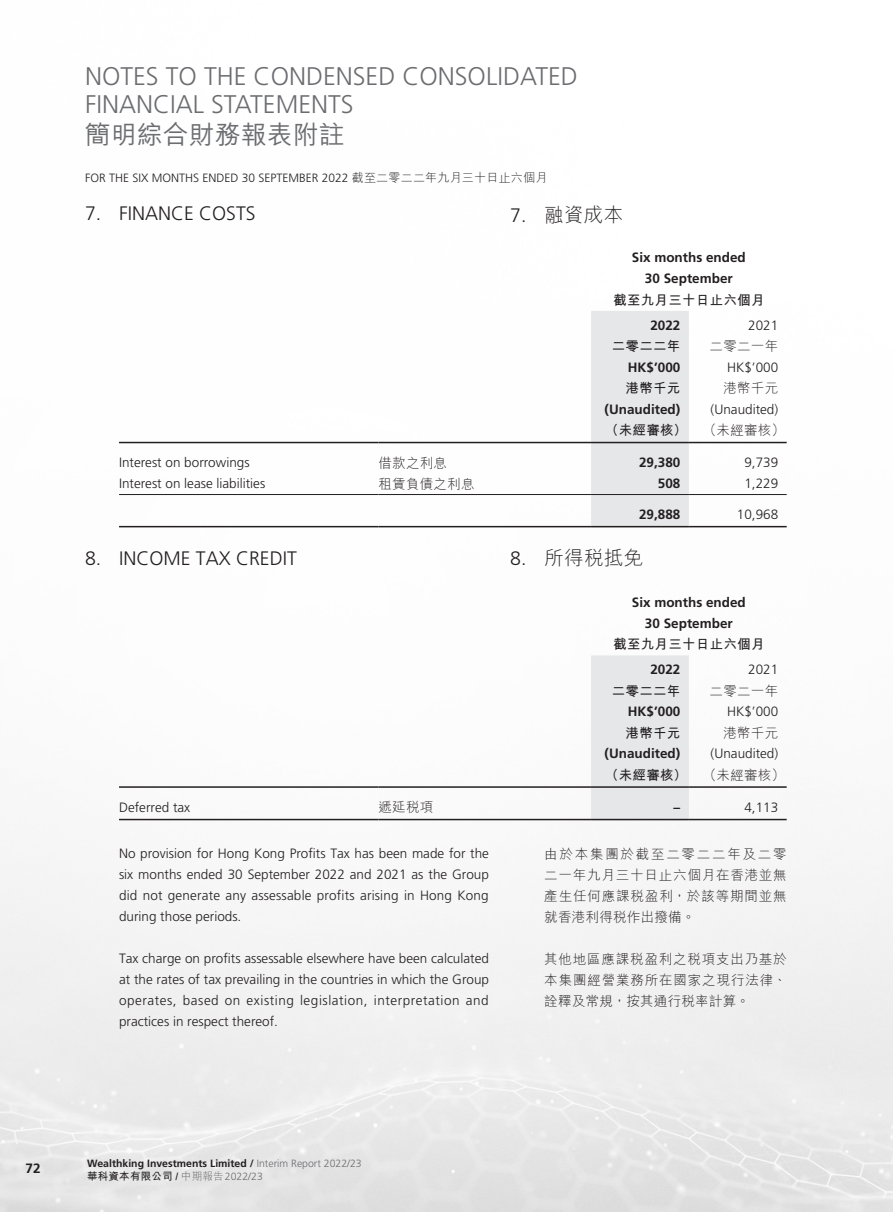
<style>
.page{position:relative;width:893px;height:1212px;background:#fff}
.page>*{position:absolute;margin:0;border:0;box-sizing:border-box;transform-origin:0 0}
.t1{font:300 25.5px/28.5px "Frutiger LT Std";color:#6c6d70}
.t2{font:500 25.5px "M Hei HK";letter-spacing:.02em;color:#6c6d70}
._01_H1_E{font:300 19.5px "Frutiger LT Std";color:#231f20}
._001_H1_C{font:300 19.5px "M Hei HK";letter-spacing:.02em;color:#231f20}
._00_txt_E{font:300 13.5px/21px "Frutiger LT Std";letter-spacing:.015em;color:#231f20;text-align:justify}
._50_Table_txt{font:300 13.5px "Frutiger LT Std";color:#231f20}
._50_Table_txt-2{font:700 13.5px "Frutiger LT Std";color:#231f20}
._000_txt_C{font:300 13.5px/21px "M Hei HK";letter-spacing:.06em;color:#231f20;text-align:justify}
._50_Table_txt-3{font:700 13.5px "M Hei HK";letter-spacing:.02em;color:#231f20}
._50_Table_txt-4{font:300 13.5px "M Hei HK";letter-spacing:.02em;color:#231f20}
.t3{font:300 12px "Frutiger LT Std";color:#231f20}
.t4{font:700 10.5px "Frutiger LT Std";color:#231f20}
.t5{font:700 10.5px "M Hei HK";letter-spacing:.02em;color:#231f20}
.s1{font-family:"M Hei HK"}
.s2{font-family:"Frutiger LT Std"}
.s3{font-weight:300;color:#6c6d70}
.s4{font-family:"Frutiger LT Std";font-stretch:condensed}
.s5{font-family:"Frutiger LT Std";font-weight:300;color:#6c6d70}
</style>
<div class="page">
<div style="left:591px;top:311px;width:98px;height:215px;background:#e6e7e9"></div>
<hr style="left:119px;top:442px;width:259px;height:1px;background:#231f20">
<hr style="left:378px;top:442px;width:213px;height:1px;background:#231f20">
<hr style="left:591px;top:442px;width:98px;height:1px;background:#231f20">
<hr style="left:689px;top:442px;width:98px;height:1px;background:#231f20">
<hr style="left:119px;top:494px;width:259px;height:1px;background:#231f20">
<hr style="left:378px;top:494px;width:213px;height:1px;background:#231f20">
<hr style="left:591px;top:494px;width:98px;height:1px;background:#231f20">
<hr style="left:689px;top:494px;width:98px;height:1px;background:#231f20">
<hr style="left:119px;top:526px;width:259px;height:1px;background:#231f20">
<hr style="left:378px;top:526px;width:213px;height:1px;background:#231f20">
<hr style="left:591px;top:526px;width:98px;height:1px;background:#231f20">
<hr style="left:689px;top:526px;width:98px;height:1px;background:#231f20">
<div style="left:591px;top:655px;width:98px;height:164px;background:#e6e7e9"></div>
<hr style="left:119px;top:786px;width:259px;height:2px;background:#231f20">
<hr style="left:378px;top:786px;width:213px;height:2px;background:#231f20">
<hr style="left:591px;top:786px;width:98px;height:2px;background:#231f20">
<hr style="left:689px;top:786px;width:98px;height:2px;background:#231f20">
<hr style="left:119px;top:819px;width:259px;height:1px;background:#231f20">
<hr style="left:378px;top:819px;width:213px;height:1px;background:#231f20">
<hr style="left:591px;top:819px;width:98px;height:1px;background:#231f20">
<hr style="left:689px;top:819px;width:98px;height:1px;background:#231f20">
<h1 class="t1" style="left:85px;top:62px;width:494px">NOTES TO THE CONDENSED CONSOLIDATED<br>FINANCIAL STATEMENTS</h1>
<h1 class="t2" style="left:85px;top:116px;width:261px">簡明綜合財務報表附註</h1>
<p class="t3" style="left:85px;top:171px;width:464px">FOR THE SIX MONTHS ENDED 30 SEPTEMBER 2022 <span class="s1">截至二零二二年九月三十日止六個月</span></p>
<p class="_01_H1_E" style="left:85px;top:203px;width:172px">7. FINANCE COSTS</p>
<p class="_001_H1_C" style="left:510px;top:204px;width:115px"><span class="s2">7.</span> 融資成本</p>
<p class="_50_Table_txt-2" style="left:632px;top:250px;width:116px">Six months ended</p>
<p class="_50_Table_txt-2" style="left:645px;top:271px;width:89px">30 September</p>
<p class="_50_Table_txt-3" style="left:613px;top:290px;width:153px">截至九月三十日止六個月</p>
<p class="_50_Table_txt-2" style="left:650px;top:317px;width:32px">2022</p>
<p class="_50_Table_txt" style="left:748px;top:317px;width:32px">2021</p>
<p class="_50_Table_txt-3" style="left:612px;top:336px;width:70px">二零二二年</p>
<p class="_50_Table_txt-4" style="left:710px;top:339px;width:70px">二零二一年</p>
<p class="_50_Table_txt-2" style="left:628px;top:359px;width:54px">HK$’000</p>
<p class="_50_Table_txt" style="left:727px;top:359px;width:53px">HK$’000</p>
<p class="_50_Table_txt-3" style="left:625px;top:378px;width:56px">港幣千元</p>
<p class="_50_Table_txt-4" style="left:723px;top:381px;width:56px">港幣千元</p>
<p class="_50_Table_txt-2" style="left:605px;top:401px;width:77px">(Unaudited)</p>
<p class="_50_Table_txt" style="left:711px;top:401px;width:69px">(Unaudited)</p>
<p class="_50_Table_txt-3" style="left:605px;top:420px;width:83px">（未經審核）</p>
<p class="_50_Table_txt-4" style="left:703px;top:423px;width:83px">（未經審核）</p>
<p class="_50_Table_txt" style="left:119px;top:455px;width:132px">Interest on borrowings</p>
<p class="_50_Table_txt-4" style="left:378px;top:456px;width:70px">借款之利息</p>
<p class="_50_Table_txt-2" style="left:639px;top:454px;width:43px">29,380</p>
<p class="_50_Table_txt" style="left:744px;top:455px;width:35px">9,739</p>
<p class="_50_Table_txt" style="left:119px;top:476px;width:148px">Interest on lease liabilities</p>
<p class="_50_Table_txt-4" style="left:378px;top:477px;width:98px">租賃負債之利息</p>
<p class="_50_Table_txt-2" style="left:658px;top:475px;width:24px">508</p>
<p class="_50_Table_txt" style="left:744px;top:476px;width:35px">1,229</p>
<p class="_50_Table_txt-2" style="left:639px;top:506px;width:43px">29,888</p>
<p class="_50_Table_txt" style="left:737px;top:506px;width:43px">10,968</p>
<p class="_01_H1_E" style="left:85px;top:547px;width:213px">8. INCOME TAX CREDIT</p>
<p class="_50_Table_txt-2" style="left:632px;top:594px;width:116px">Six months ended</p>
<p class="_50_Table_txt-2" style="left:645px;top:615px;width:89px">30 September</p>
<p class="_50_Table_txt-3" style="left:613px;top:635px;width:153px">截至九月三十日止六個月</p>
<p class="_50_Table_txt-2" style="left:650px;top:661px;width:32px">2022</p>
<p class="_50_Table_txt" style="left:748px;top:662px;width:32px">2021</p>
<p class="_50_Table_txt-3" style="left:612px;top:681px;width:70px">二零二二年</p>
<p class="_50_Table_txt-4" style="left:710px;top:684px;width:70px">二零二一年</p>
<p class="_50_Table_txt-2" style="left:628px;top:703px;width:54px">HK$’000</p>
<p class="_50_Table_txt" style="left:727px;top:704px;width:53px">HK$’000</p>
<p class="_50_Table_txt-3" style="left:625px;top:723px;width:56px">港幣千元</p>
<p class="_50_Table_txt-4" style="left:723px;top:726px;width:56px">港幣千元</p>
<p class="_50_Table_txt-2" style="left:605px;top:745px;width:77px">(Unaudited)</p>
<p class="_50_Table_txt" style="left:711px;top:746px;width:69px">(Unaudited)</p>
<p class="_50_Table_txt-3" style="left:605px;top:765px;width:83px">（未經審核）</p>
<p class="_50_Table_txt-4" style="left:703px;top:768px;width:83px">（未經審核）</p>
<p class="_50_Table_txt" style="left:119px;top:799px;width:73px">Deferred tax</p>
<p class="_50_Table_txt-4" style="left:378px;top:800px;width:56px">遞延稅項</p>
<p class="_50_Table_txt-2" style="left:674px;top:799px;width:8px">–</p>
<p class="_50_Table_txt" style="left:744px;top:799px;width:35px">4,113</p>
<p class="_00_txt_E" style="left:119px;top:843px;width:371px">No provision for Hong Kong Profits Tax has been made for the six months ended 30 September 2022 and 2021 as the Group did not generate any assessable profits arising in Hong Kong during those periods.</p>
<p class="_00_txt_E" style="left:119px;top:948px;width:371px">Tax charge on profits assessable elsewhere have been calculated at the rates of tax prevailing in the countries in which the Group operates, based on existing legislation, interpretation and practices in respect thereof.</p>
<p class="_001_H1_C" style="left:510px;top:548px;width:135px"><span class="s2">8.</span> 所得稅抵免</p>
<p class="_000_txt_C" style="left:544px;top:843px;width:244px">由於本集團於截至二零二二年及二零二一年九月三十日止六個月在香港並無產生任何應課稅盈利，於該等期間並無就香港利得稅作出撥備。</p>
<p class="_000_txt_C" style="left:544px;top:948px;width:244px">其他地區應課稅盈利之稅項支出乃基於本集團經營業務所在國家之現行法律、詮釋及常規，按其通行稅率計算。</p>
<p class="_50_Table_txt-2" style="left:25px;top:1161px;width:17px">72</p>
<p class="t4" style="left:87px;top:1157px;width:276px">Wealthking Investments Limited / <span class="s3">Interim Report 2022/23</span></p>
<p class="t5" style="left:87px;top:1168px;width:177px">華科資本有限公司 <span class="s4">/</span> <span class="s3">中期報告</span><span class="s5">2022/23</span></p>
</div>
